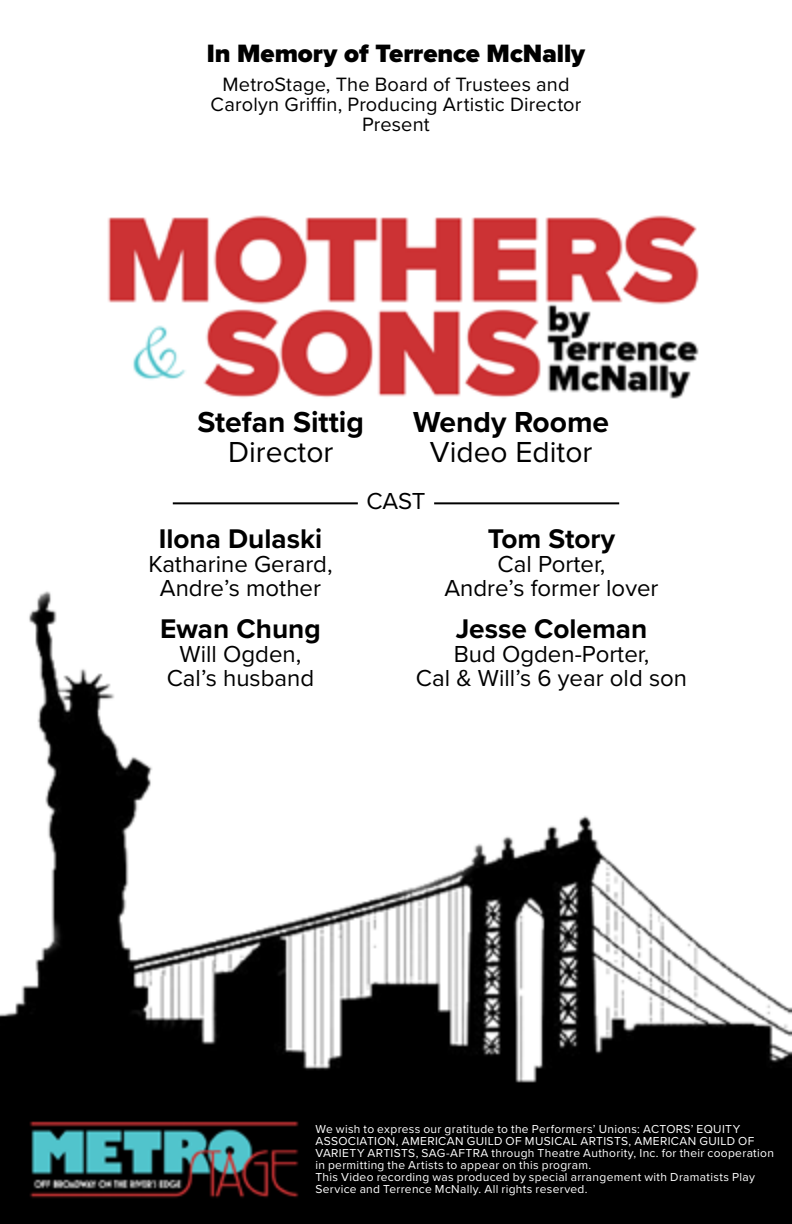
<style>
.page{position:relative;width:792px;height:1224px;background:#fff}
.page>*{position:absolute;margin:0;border:0;box-sizing:border-box;transform-origin:0 0}
.t1{font:700 30px "Proxima Nova";color:#000}
.t2{font:30px "Proxima Nova";color:#000}
.t3{font:700 28px "Proxima Nova";color:#000}
.t4{font:900 26px "Proxima Nova";color:#000}
.t5{font:24px/24px "Proxima Nova";color:#000;text-align:center}
.t6{font:20px/20px "Proxima Nova";letter-spacing:.01em;color:#000;text-align:center}
.t7{font:12px/12px "Proxima Nova";letter-spacing:.025em;color:#fff}
</style>
<div class="page">
<img style="left:0;top:215px;width:792px;height:1009px">
<hr style="left:173px;top:502px;width:185px;height:2px;background:#000">
<hr style="left:434px;top:502px;width:185px;height:2px;background:#000">
<h3 class="t4" style="left:207px;top:34px;width:380px">In Memory of Terrence McNally</h3>
<h3 class="t6" style="left:211px;top:74px;width:372px">MetroStage, The Board of Trustees and<br>Carolyn Griffin, Producing Artistic Director<br>Present</h3>
<h1 class="t1" style="left:198px;top:400px;width:168px">Stefan Sittig</h1>
<h1 class="t2" style="left:228px;top:430px;width:107px">Director</h1>
<h1 class="t1" style="left:413px;top:400px;width:197px">Wendy Roome</h1>
<h1 class="t2" style="left:430px;top:430px;width:164px">Video Editor</h1>
<h2 class="t3" style="left:159px;top:518px;width:165px">Ilona Dulaski</h2>
<h3 class="t5" style="left:148px;top:551px;width:186px">Katharine Gerard,<br>Andre’s mother</h3>
<h2 class="t3" style="left:160px;top:608px;width:162px">Ewan Chung</h2>
<h3 class="t5" style="left:167px;top:641px;width:149px">Will Ogden,<br>Cal’s husband</h3>
<h3 class="t5" style="left:366px;top:488px;width:61px">CAST</h3>
<h2 class="t3" style="left:488px;top:518px;width:129px">Tom Story</h2>
<h3 class="t5" style="left:444px;top:551px;width:216px">Cal Porter,<br>Andre’s former lover</h3>
<h2 class="t3" style="left:456px;top:608px;width:193px">Jesse Coleman</h2>
<h3 class="t5" style="left:416px;top:641px;width:273px">Bud Ogden-Porter,<br>Cal &amp; Will’s 6 year old son</h3>
<p class="t7" style="left:315px;top:1122px;width:460px">We wish to express our gratitude to the Performers’ Unions: ACTORS’ EQUITY ASSOCIATION, AMERICAN GUILD OF MUSICAL ARTISTS, AMERICAN GUILD OF VARIETY ARTISTS, SAG-AFTRA through Theatre Authority, Inc. for their cooperation in permitting the Artists to appear on this program.<br>This Video recording was produced by special arrangement with Dramatists Play Service and Terrence McNally. All rights reserved.</p>
</div>
